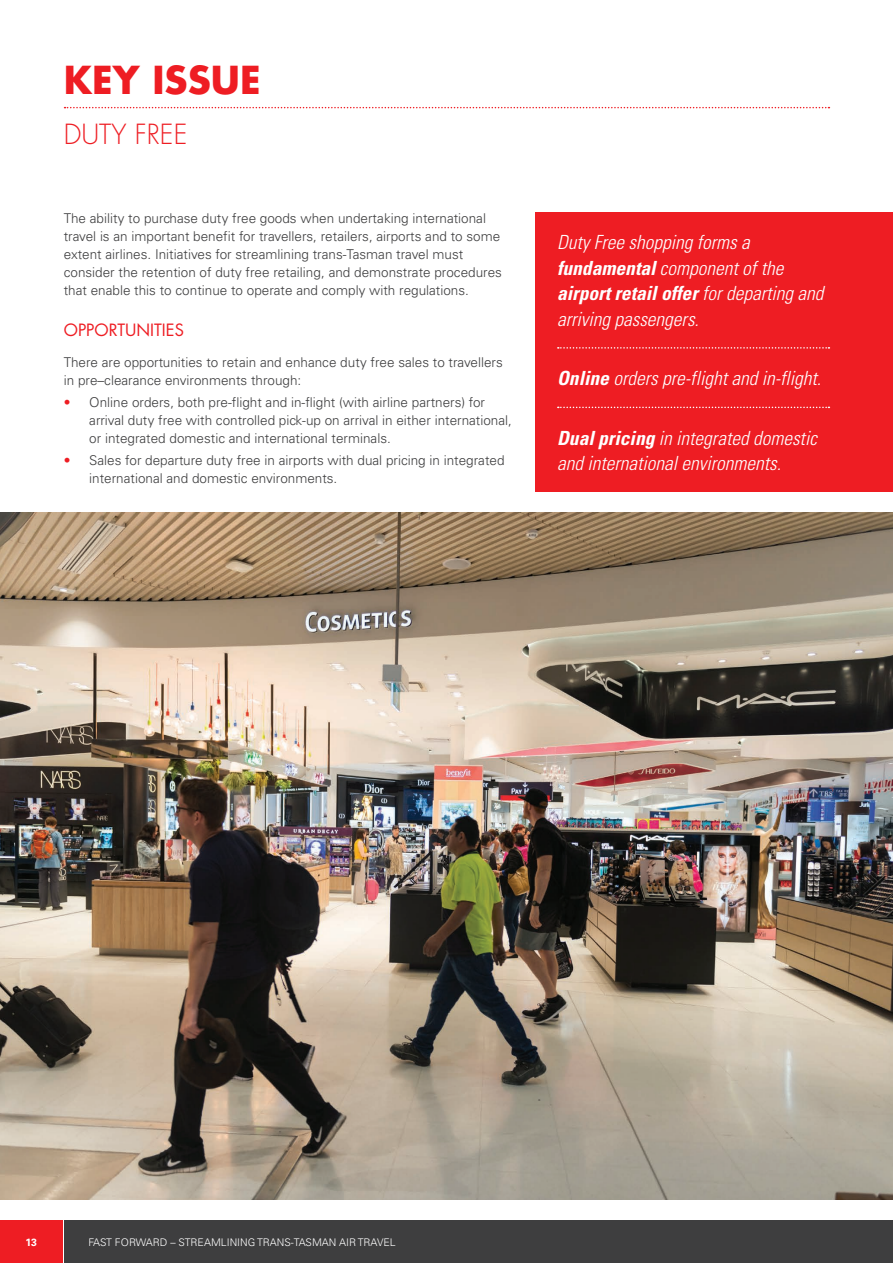
<style>
.page{position:relative;width:893px;height:1263px;background:#fff}
.page>*{position:absolute;margin:0;border:0;box-sizing:border-box;transform-origin:0 0}
.t1{font:700 37.5px "Futura CE";color:#ee1d23}
.t2{font:300 27px "Futura CE";color:#ee1d23}
.t3{font:italic 300 condensed 19.5px/25.5px "Univers";color:#fff}
.t4{font:16.5px "Futura CE";color:#ee1d23}
.t5{font:300 13.5px/18px "Univers";color:#3e3e3f}
.t6{font:300 10.5px "Univers";color:#fff}
.t7{font:700 10.5px "Univers";color:#fff}
.s1{color:#ee1d23}
.s2{font-weight:700}
</style>
<div class="page">
<div style="left:0;top:1220px;width:63px;height:43px;background:#ee1d23"></div>
<div style="left:64px;top:1220px;width:829px;height:43px;background:#3e3e3f"></div>
<svg style="left:65px;top:107px;width:764px;height:1px"></svg>
<div style="left:536px;top:213px;width:357px;height:279px;background:#ee1d23"></div>
<svg style="left:558px;top:347px;width:271px;height:2px"></svg>
<svg style="left:558px;top:407px;width:271px;height:1px"></svg>
<img style="left:0;top:513px;width:893px;height:686px">
<h1 class="t1" style="left:64px;top:52px;width:198px">KEY ISSUE</h1>
<h2 class="t2" style="left:64px;top:117px;width:125px">DUTY FREE</h2>
<p class="t5" style="left:64px;top:210px;width:440px">The ability to purchase duty free goods when undertaking international travel is an important benefit for travellers, retailers, airports and to some extent airlines. Initiatives for streamlining trans-Tasman travel must consider the retention of duty free retailing, and demonstrate procedures that enable this to continue to operate and comply with regulations.</p>
<p class="t4" style="left:64px;top:319px;width:122px">OPPORTUNITIES</p>
<p class="t5" style="left:64px;top:353px;width:441px">There are opportunities to retain and enhance duty free sales to travellers in pre–clearance environments through:</p>
<p class="t5" style="left:89px;top:393px;width:424px;text-indent:-26px"><span class="s1">•</span> Online orders, both pre-flight and in-flight (with airline partners) for arrival duty free with controlled pick-up on arrival in either international, or integrated domestic and international terminals.</p>
<p class="t5" style="left:89px;top:452px;width:417px;text-indent:-26px"><span class="s1">•</span> Sales for departure duty free in airports with dual pricing in integrated international and domestic environments.</p>
<h3 class="t3" style="left:557px;top:230px;width:268px">Duty Free shopping forms a <span class="s2">fundamental</span> component of the <span class="s2">airport retail offer</span> for departing and arriving passengers.</h3>
<h3 class="t3" style="left:557px;top:366px;width:266px"><span class="s2">Online</span> orders pre-flight and in-flight.</h3>
<h3 class="t3" style="left:557px;top:425px;width:261px"><span class="s2">Dual pricing</span> in integrated domestic and international environments.</h3>
<p class="t7" style="left:25px;top:1236px;width:13px">13</p>
<p class="t6" style="left:88px;top:1236px;width:309px">FAST FORWARD – STREAMLINING TRANS-TASMAN AIR TRAVEL</p>
</div>
